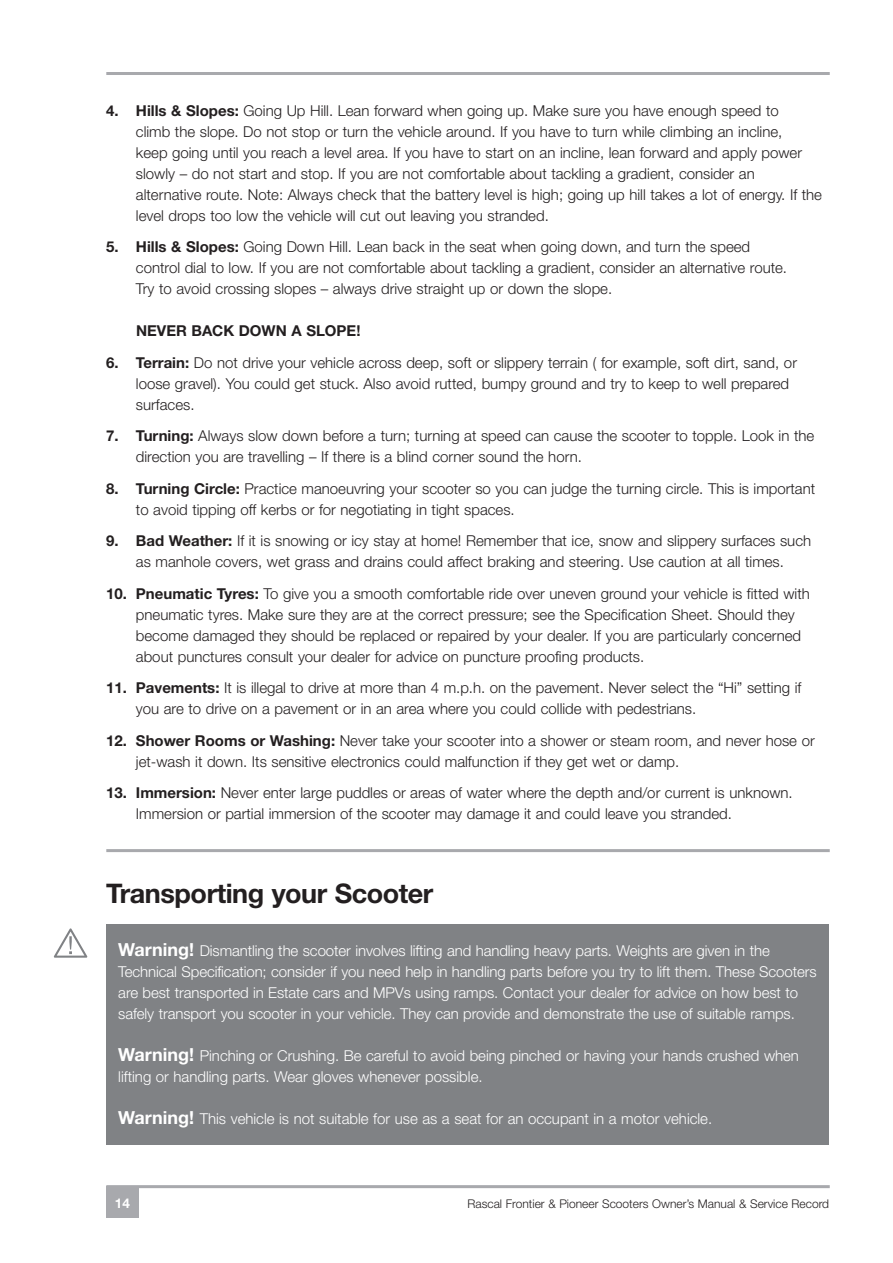
<style>
.page{position:relative;width:893px;height:1263px;background:#fff}
.page>*{position:absolute;margin:0;border:0;box-sizing:border-box;transform-origin:0 0}
.t1{font:700 27px "Helvetica Neue";letter-spacing:-.015em;color:#231f20}
.t2{font:300 15px/21px "Helvetica Neue";color:#231f20}
.t3{font:300 15px/21px "Helvetica Neue";letter-spacing:-.005em;color:#fff}
.t4{font:700 15px "Helvetica Neue";color:#231f20}
.t5{font:700 13.5px "Helvetica Neue";color:#fff}
.t6{font:300 12px "Helvetica Neue";color:#231f20}
.s1{font-weight:700}
.s2{font-weight:700;font-size:18px}
</style>
<div class="page">
<div style="left:106px;top:1187px;width:33px;height:31px;background:#a8a9ad"></div>
<hr style="left:106px;top:1185px;width:724px;height:3px;background:#a8a9ad">
<hr style="left:106px;top:72px;width:724px;height:3px;background:#a8a9ad">
<svg style="left:54px;top:928px;width:33px;height:30px"></svg>
<hr style="left:106px;top:849px;width:724px;height:3px;background:#a8a9ad">
<div style="left:106px;top:924px;width:723px;height:221px;background:#808285"></div>
<p class="t2" style="left:136px;top:101px;width:688px;text-indent:-30px"><span class="s1">4. Hills &amp; Slopes:</span> Going Up Hill. Lean forward when going up. Make sure you have enough speed to<br>climb the slope. Do not stop or turn the vehicle around. If you have to turn while climbing an incline,<br>keep going until you reach a level area. If you have to start on an incline, lean forward and apply power slowly – do not start and stop. If you are not comfortable about tackling a gradient, consider an alternative route. Note: Always check that the battery level is high; going up hill takes a lot of energy. If the level drops too low the vehicle will cut out leaving you stranded.</p>
<p class="t2" style="left:136px;top:238px;width:653px;text-indent:-30px"><span class="s1">5. Hills &amp; Slopes:</span> Going Down Hill. Lean back in the seat when going down, and turn the speed control dial to low. If you are not comfortable about tackling a gradient, consider an alternative route.<br>Try to avoid crossing slopes – always drive straight up or down the slope.</p>
<p class="t4" style="left:136px;top:325px;width:226px">NEVER BACK DOWN A SLOPE!</p>
<p class="t2" style="left:136px;top:353px;width:663px;text-indent:-30px"><span class="s1">6. Terrain:</span> Do not drive your vehicle across deep, soft or slippery terrain ( for example, soft dirt, sand, or loose gravel). You could get stuck. Also avoid rutted, bumpy ground and try to keep to well prepared surfaces.</p>
<p class="t2" style="left:136px;top:427px;width:680px;text-indent:-30px"><span class="s1">7. Turning:</span> Always slow down before a turn; turning at speed can cause the scooter to topple. Look in the direction you are travelling – If there is a blind corner sound the horn.</p>
<p class="t2" style="left:136px;top:479px;width:681px;text-indent:-30px"><span class="s1">8. Turning Circle:</span> Practice manoeuvring your scooter so you can judge the turning circle. This is important to avoid tipping off kerbs or for negotiating in tight spaces.</p>
<p class="t2" style="left:106px;top:532px;width:706px;text-align:center"><span class="s1">9. Bad Weather:</span> If it is snowing or icy stay at home! Remember that ice, snow and slippery surfaces such as manhole covers, wet grass and drains could affect braking and steering. Use caution at all times.</p>
<p class="t2" style="left:136px;top:584px;width:675px;text-indent:-30px"><span class="s1">10. Pneumatic Tyres:</span> To give you a smooth comfortable ride over uneven ground your vehicle is fitted with pneumatic tyres. Make sure they are at the correct pressure; see the Specification Sheet. Should they become damaged they should be replaced or repaired by your dealer. If you are particularly concerned about punctures consult your dealer for advice on puncture proofing products.</p>
<p class="t2" style="left:136px;top:679px;width:667px;text-indent:-30px"><span class="s1">11. Pavements:</span> It is illegal to drive at more than 4 m.p.h. on the pavement. Never select the “Hi” setting if you are to drive on a pavement or in an area where you could collide with pedestrians.</p>
<p class="t2" style="left:136px;top:731px;width:680px;text-indent:-30px"><span class="s1">12. Shower Rooms or Washing:</span> Never take your scooter into a shower or steam room, and never hose or jet-wash it down. Its sensitive electronics could malfunction if they get wet or damp.</p>
<p class="t2" style="left:136px;top:784px;width:658px;text-indent:-30px"><span class="s1">13. Immersion:</span> Never enter large puddles or areas of water where the depth and/or current is unknown.<br>Immersion or partial immersion of the scooter may damage it and could leave you stranded.</p>
<h1 class="t1" style="left:106px;top:884px;width:329px">Transporting your Scooter</h1>
<p class="t3" style="left:118px;top:941px;width:700px"><span class="s2">Warning!</span> Dismantling the scooter involves lifting and handling heavy parts. Weights are given in the Technical Specification; consider if you need help in handling parts before you try to lift them. These Scooters are best transported in Estate cars and MPVs using ramps. Contact your dealer for advice on how best to safely transport you scooter in your vehicle. They can provide and demonstrate the use of suitable ramps.</p>
<p class="t3" style="left:118px;top:1046px;width:682px"><span class="s2">Warning!</span> Pinching or Crushing. Be careful to avoid being pinched or having your hands crushed when lifting or handling parts. Wear gloves whenever possible.</p>
<p class="t3" style="left:118px;top:1109px;width:595px"><span class="s2">Warning!</span> This vehicle is not suitable for use as a seat for an occupant in a motor vehicle.</p>
<p class="t5" style="left:115px;top:1198px;width:17px">14</p>
<p class="t6" style="left:467px;top:1199px;width:363px">Rascal Frontier &amp; Pioneer Scooters Owner’s Manual &amp; Service Record</p>
</div>
